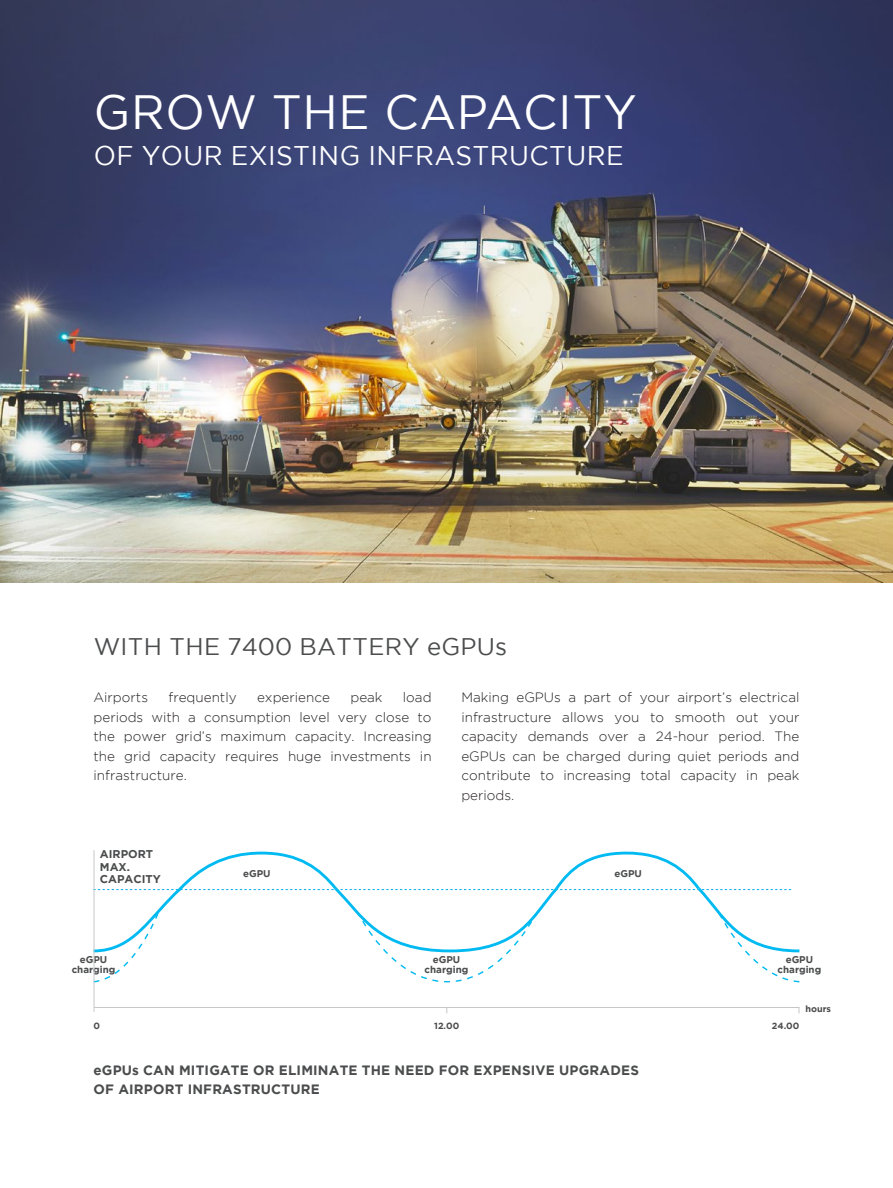
<style>
.page{position:relative;width:893px;height:1188px;background:#fff}
.page>*{position:absolute;margin:0;border:0;box-sizing:border-box;transform-origin:0 0}
.t1{font:48px "Gotham";letter-spacing:.015em;color:#fff}
.t2{font:27px "Gotham";letter-spacing:.015em;color:#fff}
.t3{font:24px "Gotham";letter-spacing:.015em;color:#4b4c4d}
.t4{font:300 13.5px/19.5px "Gotham";color:#231f20;text-align:justify}
.t5{font:700 13.5px/19.5px "Gotham";letter-spacing:.015em;color:#4b4c4d}
.t6{font:700 11.25px/12.8px "Gotham";color:#4b4c4d}
.t7{font:700 9.75px/9.8px "Gotham";color:#4b4c4d;text-align:center}
.t8{font:700 9px "Gotham";color:#4b4c4d}
</style>
<div class="page">
<img style="left:0;top:0;width:893px;height:583px">
<svg style="left:93px;top:850px;width:707px;height:133px"></svg>
<hr style="left:94px;top:850px;width:1px;height:162px;background:#c6c7c9">
<hr style="left:94px;top:1007px;width:705px;height:1px;background:#c6c7c9">
<h1 class="t1" style="left:94px;top:85px;width:544px">GROW THE CAPACITY</h1>
<h2 class="t2" style="left:94px;top:140px;width:531px">OF YOUR EXISTING INFRASTRUCTURE</h2>
<h3 class="t3" style="left:94px;top:634px;width:415px">WITH THE 7400 BATTERY eGPUs</h3>
<p class="t4" style="left:94px;top:687px;width:340px;text-indent:309px">load periods with a consumption level very close to the power grid’s maximum capacity. Increasing the grid capacity requires huge investments in infrastructure.</p>
<p class="t4" style="left:461px;top:687px;width:340px">Making eGPUs a part of your airport’s electrical infrastructure allows you to smooth out your capacity demands over a 24-hour period. The eGPUs can be charged during quiet periods and contribute to increasing total capacity in peak periods.</p>
<p class="t4" style="left:94px;top:687px;width:56px">Airports</p>
<p class="t4" style="left:168px;top:687px;width:70px">frequently</p>
<p class="t4" style="left:257px;top:687px;width:74px">experience</p>
<p class="t4" style="left:350px;top:687px;width:34px">peak</p>
<p class="t6" style="left:100px;top:847px;width:63px">AIRPORT<br>MAX.<br>CAPACITY</p>
<p class="t7" style="left:72px;top:954px;width:45px">eGPU charging</p>
<p class="t7" style="left:243px;top:868px;width:29px">eGPU</p>
<p class="t7" style="left:614px;top:868px;width:29px">eGPU</p>
<p class="t7" style="left:425px;top:954px;width:45px">eGPU charging</p>
<p class="t7" style="left:778px;top:954px;width:45px">eGPU charging</p>
<p class="t8" style="left:805px;top:1003px;width:27px">hours</p>
<p class="t8" style="left:94px;top:1020px;width:8px">0</p>
<p class="t8" style="left:434px;top:1020px;width:27px">12.00</p>
<p class="t8" style="left:772px;top:1020px;width:29px">24.00</p>
<p class="t5" style="left:94px;top:1060px;width:547px">eGPUs CAN MITIGATE OR ELIMINATE THE NEED FOR EXPENSIVE UPGRADES<br>OF AIRPORT INFRASTRUCTURE</p>
</div>
